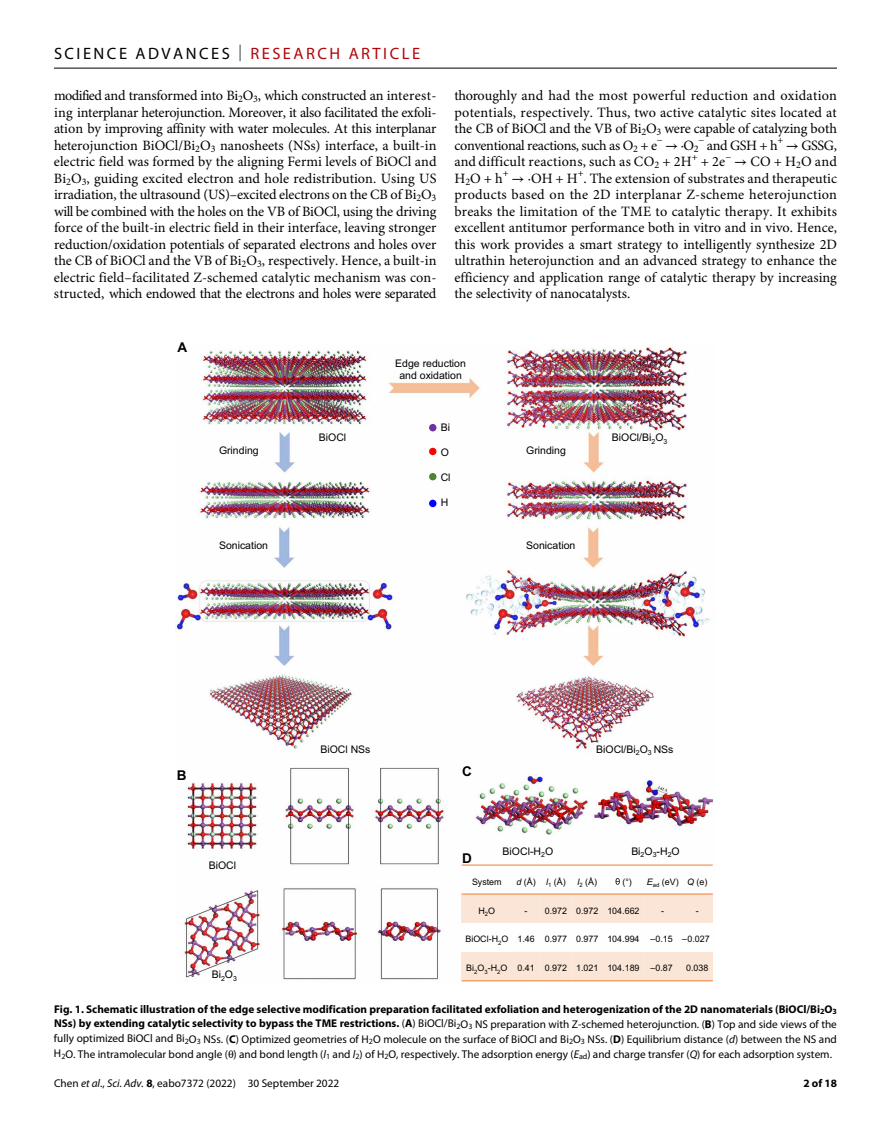
<style>
.page{position:relative;width:891px;height:1134px;background:#fff}
.page>*{position:absolute;margin:0;border:0;box-sizing:border-box;transform-origin:0 0}
.t1{font:16.5px "Myriad Pro";letter-spacing:.15em;color:#000}
.t2{font:14.25px/16.5px "Minion Pro";letter-spacing:-.01em;color:#000;text-align:justify}
.t3{font:700 13.5px "Arial";color:#000}
.t4{font:11.25px/15px "Myriad Pro";color:#000;text-align:justify}
.t5{font:700 11.25px "Myriad Pro";color:#000}
.t6{font:10.5px/12.6px "Arial";color:#000;text-align:center}
.t7{font:9px "Arial";color:#000}
.s1{font-weight:300}
.s2{color:#b10508}
.s3{font-family:"STIX General"}
.s4{font-style:italic}
.s5{font-weight:700}
</style>
<div class="page">
<hr style="left:54px;top:68px;width:783px;height:1px;background:#000">
<img style="left:176px;top:345px;width:539px;height:637px">
<div style="left:462px;top:894px;width:50px;height:29px;background:#fbe5d6"></div>
<div style="left:512px;top:895px;width:132px;height:28px;background:#fbe5d6"></div>
<div style="left:644px;top:894px;width:38px;height:29px;background:#fbe5d6"></div>
<div style="left:682px;top:894px;width:31px;height:29px;background:#fbe5d6"></div>
<div style="left:462px;top:952px;width:50px;height:29px;background:#fbe5d6"></div>
<div style="left:512px;top:952px;width:132px;height:29px;background:#fbe5d6"></div>
<div style="left:644px;top:952px;width:38px;height:29px;background:#fbe5d6"></div>
<div style="left:682px;top:952px;width:31px;height:29px;background:#fbe5d6"></div>
<hr style="left:462px;top:894px;width:251px;height:1px;background:#ed7d31">
<hr style="left:462px;top:865px;width:251px;height:1px;background:#ed7d31">
<hr style="left:462px;top:981px;width:251px;height:1px;background:#ed7d31">
<div style="left:429px;top:424px;width:8px;height:7px;background:#7030a0;border-radius:50%"></div>
<div style="left:429px;top:448px;width:8px;height:7px;background:#f00;border-radius:50%"></div>
<div style="left:429px;top:473px;width:8px;height:7px;background:#548235;border-radius:50%"></div>
<div style="left:429px;top:500px;width:8px;height:7px;background:#00f;border-radius:50%"></div>
<svg style="left:616px;top:878px;width:4px;height:7px"></svg>
<p class="t1" style="left:54px;top:40px;width:368px">SCIENCE ADVANCES <span class="s1">|</span> <span class="s2">RESEARCH ARTICLE</span></p>
<p class="t2" style="left:54px;top:89px;width:384px">modified and transformed into Bi<sub>2</sub>O<sub>3</sub>, which constructed an interest&shy;ing interplanar heterojunction. Moreover, it also facilitated the exfoli&shy;ation by improving affinity with water molecules. At this interplanar heterojunction BiOCl/Bi<sub>2</sub>O<sub>3</sub> nanosheets (NSs) interface, a built-in electric field was formed by the aligning Fermi levels of BiOCl and Bi<sub>2</sub>O<sub>3</sub>, guiding excited electron and hole redistribution. Using US irradiation, the ultrasound (US)–excited electrons on the CB of Bi<sub>2</sub>O<sub>3 </sub>will be combined with the holes on the VB of BiOCl, using the driving force of the built-in electric field in their interface, leaving stronger reduction/oxidation potentials of separated electrons and holes over the CB of BiOCl and the VB of Bi<sub>2</sub>O<sub>3</sub>, respectively. Hence, a built-in electric field–facilitated Z-schemed catalytic mechanism was con&shy;structed, which endowed that the electrons and holes were separated</p>
<p class="t2" style="left:454px;top:89px;width:384px">thoroughly and had the most powerful reduction and oxidation potentials, respectively. Thus, two active catalytic sites located at the CB of BiOCl and the VB of Bi<sub>2</sub>O<sub>3</sub> were capable of catalyzing both conventional reactions, such as O<sub>2</sub> + e<sup>−</sup> <span class="s3">→</span> ·O<sub>2</sub><sup>−</sup> and GSH + h<sup>+</sup> <span class="s3">→</span> GSSG, and difficult reactions, such as CO<sub>2</sub> + 2H<sup>+</sup> + 2e<sup>−</sup> <span class="s3">→</span> CO + H<sub>2</sub>O and H<sub>2</sub>O + h<sup>+</sup> <span class="s3">→</span> ·OH + H<sup>+</sup>. The extension of substrates and therapeutic products based on the 2D interplanar Z-scheme heterojunction breaks the limitation of the TME to catalytic therapy. It exhibits excellent antitumor performance both in vitro and in vivo. Hence, this work provides a smart strategy to intelligently synthesize 2D ultrathin heterojunction and an advanced strategy to enhance the efficiency and application range of catalytic therapy by increasing the selectivity of nanocatalysts.</p>
<p class="t3" style="left:177px;top:340px;width:11px">A</p>
<p class="t6" style="left:219px;top:444px;width:41px">Grinding</p>
<p class="t6" style="left:219px;top:539px;width:51px">Sonication</p>
<p class="t6" style="left:395px;top:357px;width:72px">Edge reduction and oxidation</p>
<p class="t6" style="left:441px;top:421px;width:11px">Bi</p>
<p class="t6" style="left:441px;top:446px;width:10px">O</p>
<p class="t6" style="left:441px;top:471px;width:11px">Cl</p>
<p class="t6" style="left:441px;top:496px;width:9px">H</p>
<p class="t6" style="left:319px;top:431px;width:29px">BiOCl</p>
<p class="t6" style="left:612px;top:431px;width:57px">BiOCl/Bi<sub>2</sub>O<sub>3</sub></p>
<p class="t6" style="left:526px;top:444px;width:41px">Grinding</p>
<p class="t6" style="left:526px;top:539px;width:51px">Sonication</p>
<p class="t6" style="left:320px;top:743px;width:52px">BiOCl NSs</p>
<p class="t6" style="left:596px;top:743px;width:79px">BiOCl/Bi<sub>2</sub>O<sub>3</sub> NSs</p>
<p class="t3" style="left:177px;top:767px;width:11px">B</p>
<p class="t3" style="left:462px;top:764px;width:11px">C</p>
<p class="t6" style="left:209px;top:859px;width:29px">BiOCl</p>
<p class="t3" style="left:462px;top:850px;width:11px">D</p>
<p class="t6" style="left:503px;top:845px;width:52px">BiOCl-H<sub>2</sub>O</p>
<p class="t6" style="left:631px;top:845px;width:50px">Bi<sub>2</sub>O<sub>3</sub>-H<sub>2</sub>O</p>
<p class="t7" style="left:472px;top:876px;width:31px">System</p>
<p class="t7" style="left:516px;top:876px;width:51px"><span class="s4">d</span> (Å) <span class="s4">l</span><sub>1</sub> (Å)</p>
<p class="t7" style="left:578px;top:876px;width:21px"><span class="s4">l</span><sub>2</sub> (Å)</p>
<p class="t7" style="left:622px;top:876px;width:11px">(°)</p>
<p class="t7" style="left:647px;top:876px;width:62px"><span class="s4">E</span><sub>ad</sub> (eV) <span class="s4">Q</span> (e)</p>
<p class="t7" style="left:479px;top:904px;width:18px">H<sub>2</sub>O</p>
<p class="t7" style="left:525px;top:904px;width:116px">- 0.972 0.972 104.662</p>
<p class="t7" style="left:661px;top:904px;width:4px">-</p>
<p class="t7" style="left:696px;top:904px;width:4px">-</p>
<p class="t7" style="left:465px;top:933px;width:176px">BiOCl-H<sub>2</sub>O 1.46 0.977 0.977 104.994</p>
<p class="t7" style="left:651px;top:933px;width:24px">–0.15</p>
<p class="t7" style="left:682px;top:933px;width:29px">–0.027</p>
<p class="t7" style="left:466px;top:962px;width:175px">Bi<sub>2</sub>O<sub>3</sub>-H<sub>2</sub>O 0.41 0.972 1.021 104.189</p>
<p class="t7" style="left:651px;top:962px;width:24px">–0.87</p>
<p class="t7" style="left:686px;top:962px;width:24px">0.038</p>
<p class="t6" style="left:212px;top:969px;width:27px">Bi<sub>2</sub>O<sub>3</sub></p>
<p class="t4" style="left:54px;top:1001px;width:785px"><span class="s5">Fig. 1. Schematic illustration of the edge selective modification preparation facilitated exfoliation and heterogenization of the 2D nanomaterials (BiOCl/Bi</span><sub>2</sub><span class="s5">O</span><sub>3<br></sub><span class="s5">NSs) by extending catalytic selectivity to bypass the TME restrictions.</span> (<span class="s5">A</span>) BiOCl/Bi<sub>2</sub>O<sub>3</sub> NS preparation with Z-schemed heterojunction. (<span class="s5">B</span>) Top and side views of the fully optimized BiOCl and Bi<sub>2</sub>O<sub>3</sub> NSs. (<span class="s5">C</span>) Optimized geometries of H<sub>2</sub>O molecule on the surface of BiOCl and Bi<sub>2</sub>O<sub>3</sub> NSs. (<span class="s5">D</span>) Equilibrium distance (<span class="s4">d</span>) between the NS and H<sub>2</sub>O. The intramolecular bond angle (❑) and bond length (<span class="s4">l</span><sub>1</sub> and <span class="s4">l</span><sub>2</sub>) of H<sub>2</sub>O, respectively. The adsorption energy (<span class="s4">E</span><sub>ad</sub>) and charge transfer (<span class="s4">Q</span>) for each adsorption system.</p>
<p class="t4" style="left:54px;top:1076px;width:287px">Chen <span class="s4">et al</span>., <span class="s4">Sci. Adv.</span> <span class="s5">8</span>, eabo7372 (2022) 30 September 2022</p>
<p class="t5" style="left:803px;top:1074px;width:35px">2 of 18</p>
</div>
